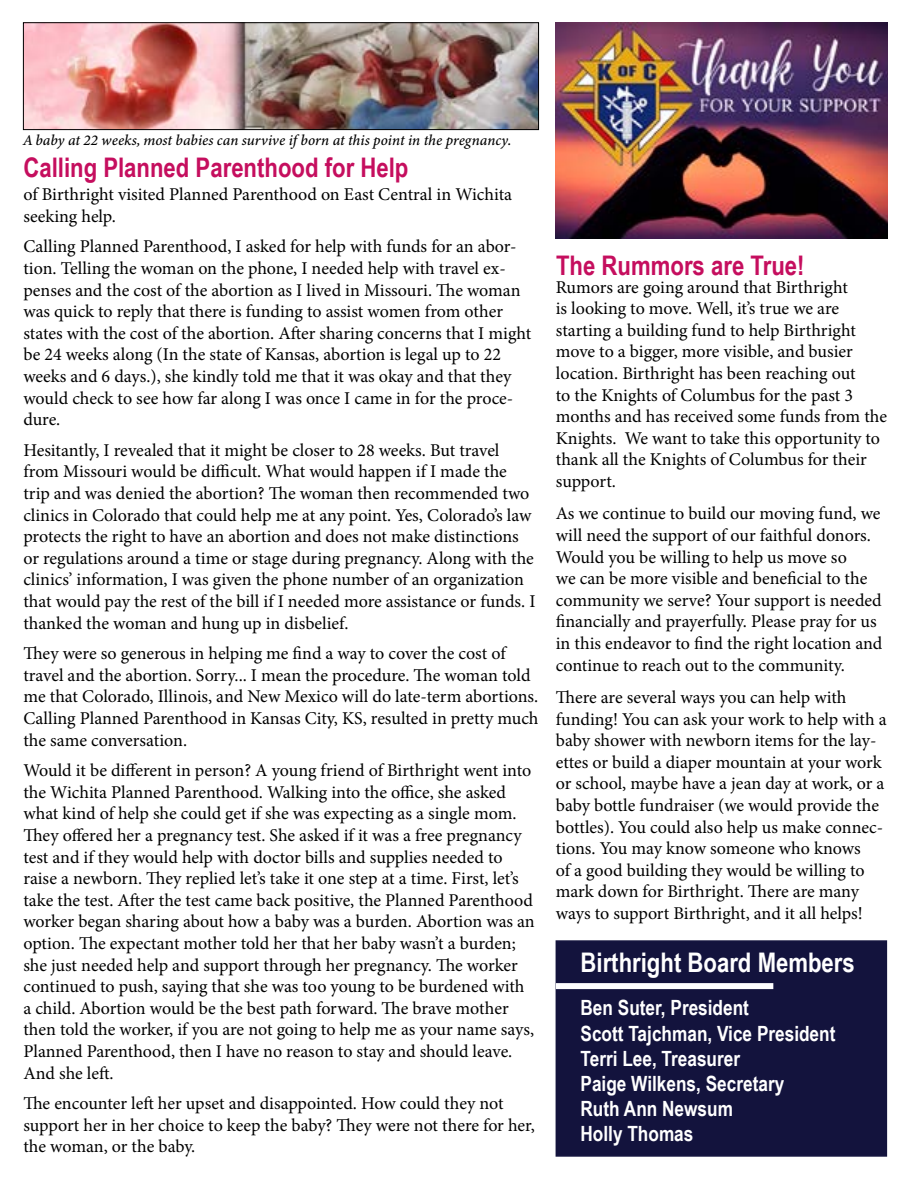
<style>
.page{position:relative;width:918px;height:1188px;background:#fff}
.page>*{position:absolute;margin:0;border:0;box-sizing:border-box;transform-origin:0 0}
.t1{font:700 27px "Arial Narrow";color:#c50e5e}
.t2{font:700 27px "Arial Narrow";color:#fff}
.t3{font:700 21px/25.2px "Arial Narrow";color:#fff}
.t4{font:18px/21.6px "Minion Pro";letter-spacing:-.005em;color:#000}
.t5{font:italic 15px "Minion Variable Concept";color:#000}
</style>
<div class="page">
<div style="left:556px;top:940px;width:331px;height:217px;background:#13133d;border:2px solid #13133d"></div>
<div style="left:556px;top:983px;width:217px;height:6px;background:#fff"></div>
<img style="left:25px;top:24px;width:512px;height:104px">
<div style="left:23px;top:22px;width:516px;height:108px;border:1px solid #000"></div>
<img style="left:556px;top:23px;width:332px;height:216px">
<p class="t5" style="left:23px;top:129px;width:489px">A baby at 22 weeks, most babies can survive if born at this point in the pregnancy.</p>
<h1 class="t1" style="left:23px;top:147px;width:387px">Calling Planned Parenthood for Help</h1>
<p class="t4" style="left:23px;top:184px;width:490px">of Birthright visited Planned Parenthood on East Central in Wichita seeking help.</p>
<p class="t4" style="left:23px;top:236px;width:509px">Calling Planned Parenthood, I asked for help with funds for an abor&shy;tion. Telling the woman on the phone, I needed help with travel ex&shy;penses and the cost of the abortion as I lived in Missouri. The woman was quick to reply that there is funding to assist women from other states with the cost of the abortion. After sharing concerns that I might be 24 weeks along (In the state of Kansas, abortion is legal up to 22 weeks and 6 days.), she kindly told me that it was okay and that they would check to see how far along I was once I came in for the proce&shy;dure.</p>
<p class="t4" style="left:23px;top:439px;width:514px">Hesitantly, I revealed that it might be closer to 28 weeks. But travel from Missouri would be difficult. What would happen if I made the trip and was denied the abortion? The woman then recommended two clinics in Colorado that could help me at any point. Yes, Colorado’s law protects the right to have an abortion and does not make distinctions or regulations around a time or stage during pregnancy. Along with the clinics’ information, I was given the phone number of an organization that would pay the rest of the bill if I needed more assistance or funds. I thanked the woman and hung up in disbelief.</p>
<p class="t4" style="left:23px;top:643px;width:517px">They were so generous in helping me find a way to cover the cost of travel and the abortion. Sorry... I mean the procedure. The woman told me that Colorado, Illinois, and New Mexico will do late-term abortions.<br>Calling Planned Parenthood in Kansas City, KS, resulted in pretty much the same conversation.</p>
<p class="t4" style="left:23px;top:760px;width:513px">Would it be different in person? A young friend of Birthright went into the Wichita Planned Parenthood. Walking into the office, she asked what kind of help she could get if she was expecting as a single mom.<br>They offered her a pregnancy test. She asked if it was a free pregnancy test and if they would help with doctor bills and supplies needed to raise a newborn. They replied let’s take it one step at a time. First, let’s take the test. After the test came back positive, the Planned Parenthood worker began sharing about how a baby was a burden. Abortion was an option. The expectant mother told her that her baby wasn’t a burden; she just needed help and support through her pregnancy. The worker continued to push, saying that she was too young to be burdened with a child. Abortion would be the best path forward. The brave mother then told the worker, if you are not going to help me as your name says, Planned Parenthood, then I have no reason to stay and should leave.<br>And she left.</p>
<p class="t4" style="left:23px;top:1093px;width:513px">The encounter left her upset and disappointed. How could they not support her in her choice to keep the baby? They were not there for her, the woman, or the baby.</p>
<h1 class="t1" style="left:556px;top:245px;width:250px">The Rummors are True!</h1>
<p class="t4" style="left:556px;top:276px;width:333px">Rumors are going around that Birthright<br>is looking to move. Well, it’s true we are starting a building fund to help Birthright move to a bigger, more visible, and busier location. Birthright has been reaching out<br>to the Knights of Columbus for the past 3 months and has received some funds from the Knights. We want to take this opportunity to thank all the Knights of Columbus for their support.</p>
<p class="t4" style="left:556px;top:503px;width:328px">As we continue to build our moving fund, we will need the support of our faithful donors.<br>Would you be willing to help us move so<br>we can be more visible and beneficial to the community we serve? Your support is needed financially and prayerfully. Please pray for us in this endeavor to find the right location and continue to reach out to the community.</p>
<p class="t4" style="left:556px;top:687px;width:332px">There are several ways you can help with funding! You can ask your work to help with a baby shower with newborn items for the lay&shy;ettes or build a diaper mountain at your work or school, maybe have a jean day at work, or a baby bottle fundraiser (we would provide the bottles). You could also help us make connec&shy;tions. You may know someone who knows<br>of a good building they would be willing to mark down for Birthright. There are many ways to support Birthright, and it all helps!</p>
<h1 class="t2" style="left:581px;top:942px;width:276px">Birthright Board Members</h1>
<p class="t3" style="left:581px;top:994px;width:256px">Ben Suter, President<br>Scott Tajchman, Vice President<br>Terri Lee, Treasurer<br>Paige Wilkens, Secretary<br>Ruth Ann Newsum<br>Holly Thomas</p>
</div>
